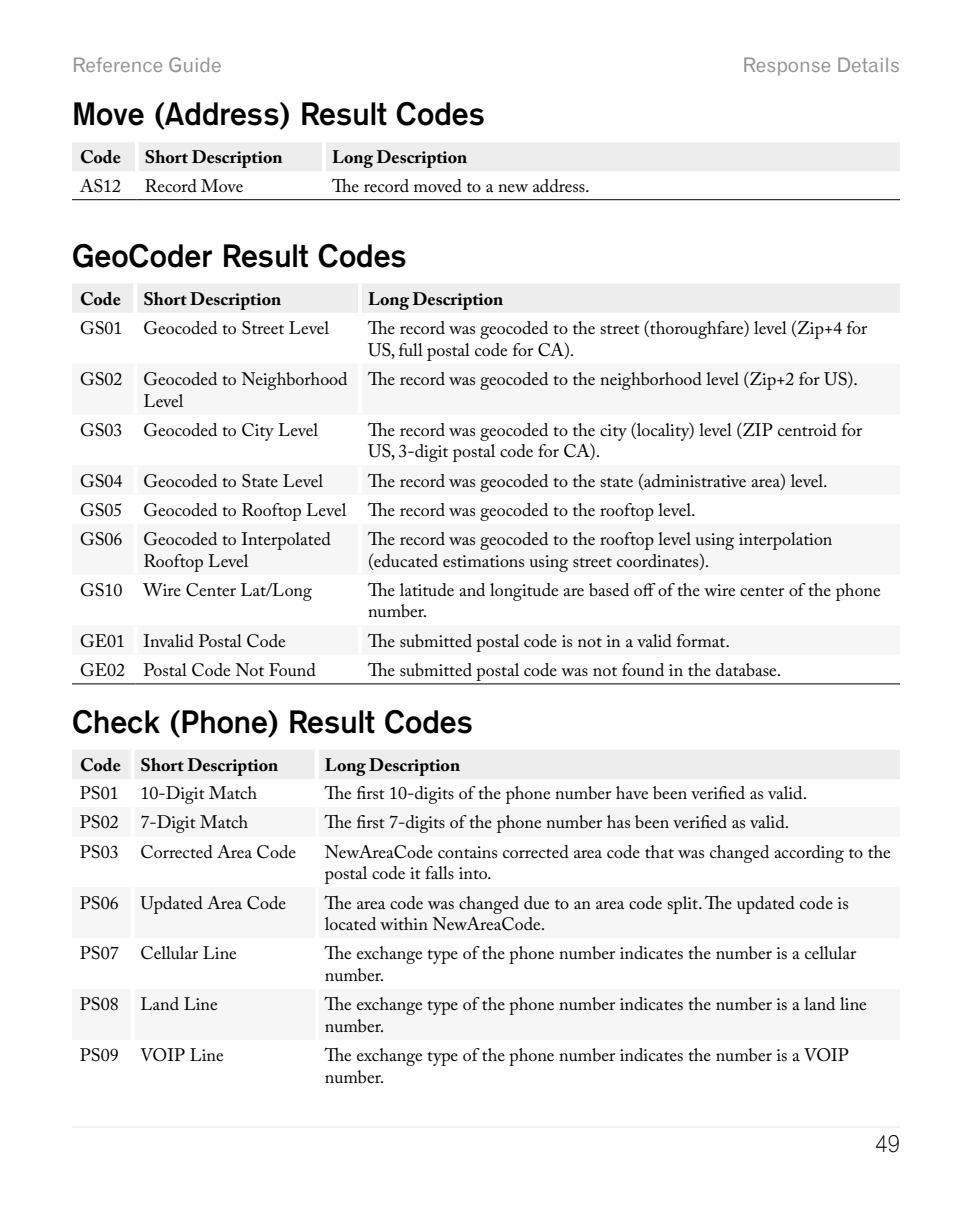
<style>
.page{position:relative;width:972px;height:1224px;background:#fff}
.page>*{position:absolute;margin:0;border:0;box-sizing:border-box;transform-origin:0 0}
.t1{font:32px "Gothic 725 BT Bold A";color:#000}
.t2{font:24px "Gothic 720 BT Light B";color:#000}
.t3{font:20px "Gothic 720 BT Roman B";color:#939598}
.t4{font:18px/21.6px "Adobe Caslon Pro";color:#000}
.t5{font:700 18px "Adobe Caslon Pro";color:#000}
</style>
<div class="page">
<hr style="left:72px;top:1127px;width:828px;height:1px;background:#e6e7e8">
<div style="left:72px;top:142px;width:828px;height:29px;background:#ededee"></div>
<hr style="left:135px;top:142px;width:4px;height:29px;background:#fff">
<hr style="left:322px;top:142px;width:4px;height:29px;background:#fff">
<hr style="left:72px;top:199px;width:65px;height:1px;background:#000">
<hr style="left:137px;top:199px;width:187px;height:1px;background:#000">
<hr style="left:324px;top:199px;width:576px;height:1px;background:#000">
<div style="left:72px;top:284px;width:828px;height:29px;background:#ededee"></div>
<hr style="left:133px;top:284px;width:4px;height:29px;background:#fff">
<hr style="left:358px;top:284px;width:4px;height:29px;background:#fff">
<hr style="left:72px;top:683px;width:63px;height:1px;background:#000">
<hr style="left:135px;top:683px;width:225px;height:1px;background:#000">
<hr style="left:360px;top:683px;width:540px;height:1px;background:#000">
<div style="left:72px;top:750px;width:828px;height:29px;background:#ededee"></div>
<hr style="left:130px;top:750px;width:4px;height:29px;background:#fff">
<hr style="left:315px;top:750px;width:4px;height:29px;background:#fff">
<p class="t3" style="left:72px;top:53px;width:151px">Reference Guide</p>
<p class="t3" style="left:742px;top:53px;width:159px">Response Details</p>
<h1 class="t1" style="left:72px;top:96px;width:415px">Move (Address) Result Codes</h1>
<p class="t5" style="left:80px;top:147px;width:42px">Code</p>
<p class="t5" style="left:145px;top:147px;width:139px">Short Description</p>
<p class="t5" style="left:332px;top:147px;width:137px">Long Description</p>
<p class="t4" style="left:80px;top:175px;width:43px">AS12</p>
<p class="t4" style="left:145px;top:175px;width:100px">Record Move</p>
<p class="t4" style="left:332px;top:175px;width:259px">The record moved to a new address.</p>
<h1 class="t1" style="left:72px;top:238px;width:337px">GeoCoder Result Codes</h1>
<p class="t5" style="left:80px;top:288px;width:42px">Code</p>
<p class="t5" style="left:143px;top:288px;width:139px">Short Description</p>
<p class="t5" style="left:368px;top:288px;width:137px">Long Description</p>
<p class="t4" style="left:80px;top:317px;width:251px">GS01 Geocoded to Street Level</p>
<p class="t4" style="left:368px;top:317px;width:501px">The record was geocoded to the street (thoroughfare) level (Zip+4 for<br>US, full postal code for CA).</p>
<p class="t4" style="left:143px;top:368px;width:206px;text-indent:-63px">GS02 Geocoded to Neighborhood<br>Level</p>
<p class="t4" style="left:368px;top:368px;width:492px">The record was geocoded to the neighborhood level (Zip+2 for US).</p>
<p class="t4" style="left:80px;top:419px;width:240px">GS03 Geocoded to City Level</p>
<p class="t4" style="left:368px;top:419px;width:496px">The record was geocoded to the city (locality) level (ZIP centroid for<br>US, 3-digit postal code for CA).</p>
<p class="t4" style="left:80px;top:470px;width:245px">GS04 Geocoded to State Level</p>
<p class="t4" style="left:80px;top:466px;width:749px;line-height:29.2px;text-indent:288px">The record was geocoded to the state (administrative area) level.<br>GS05 Geocoded to Rooftop Level The record was geocoded to the rooftop level.<br>GS06 Geocoded to Interpolated</p>
<p class="t4" style="left:143px;top:550px;width:107px">Rooftop Level</p>
<p class="t4" style="left:368px;top:528px;width:466px">The record was geocoded to the rooftop level using interpolation (educated estimations using street coordinates).</p>
<p class="t4" style="left:80px;top:579px;width:233px">GS10 Wire Center Lat/Long</p>
<p class="t4" style="left:368px;top:579px;width:514px">The latitude and longitude are based off of the wire center of the phone number.</p>
<p class="t4" style="left:80px;top:630px;width:207px">GE01 Invalid Postal Code</p>
<p class="t4" style="left:368px;top:630px;width:363px">The submitted postal code is not in a valid format.</p>
<p class="t4" style="left:80px;top:659px;width:237px">GE02 Postal Code Not Found</p>
<p class="t4" style="left:368px;top:659px;width:415px">The submitted postal code was not found in the database.</p>
<h1 class="t1" style="left:72px;top:704px;width:403px">Check (Phone) Result Codes</h1>
<p class="t5" style="left:80px;top:754px;width:200px">Code Short Description</p>
<p class="t5" style="left:325px;top:754px;width:137px">Long Description</p>
<p class="t4" style="left:80px;top:782px;width:179px">PS01 10-Digit Match</p>
<p class="t4" style="left:325px;top:782px;width:484px">The first 10-digits of the phone number have been verified as valid.</p>
<p class="t4" style="left:80px;top:811px;width:170px">PS02 7-Digit Match</p>
<p class="t4" style="left:325px;top:811px;width:466px">The first 7-digits of the phone number has been verified as valid.</p>
<p class="t4" style="left:80px;top:841px;width:218px">PS03 Corrected Area Code</p>
<p class="t4" style="left:325px;top:841px;width:568px">NewAreaCode contains corrected area code that was changed according to the postal code it falls into.</p>
<p class="t4" style="left:80px;top:892px;width:208px">PS06 Updated Area Code</p>
<p class="t4" style="left:325px;top:892px;width:525px">The area code was changed due to an area code split. The updated code is located within NewAreaCode.</p>
<p class="t4" style="left:80px;top:942px;width:158px">PS07 Cellular Line</p>
<p class="t4" style="left:325px;top:942px;width:533px">The exchange type of the phone number indicates the number is a cellular number.</p>
<p class="t4" style="left:80px;top:993px;width:139px">PS08 Land Line</p>
<p class="t4" style="left:325px;top:993px;width:544px">The exchange type of the phone number indicates the number is a land line number.</p>
<p class="t4" style="left:80px;top:1044px;width:145px">PS09 VOIP Line</p>
<p class="t4" style="left:325px;top:1044px;width:526px">The exchange type of the phone number indicates the number is a VOIP number.</p>
<h2 class="t2" style="left:876px;top:1129px;width:26px">49</h2>
</div>
